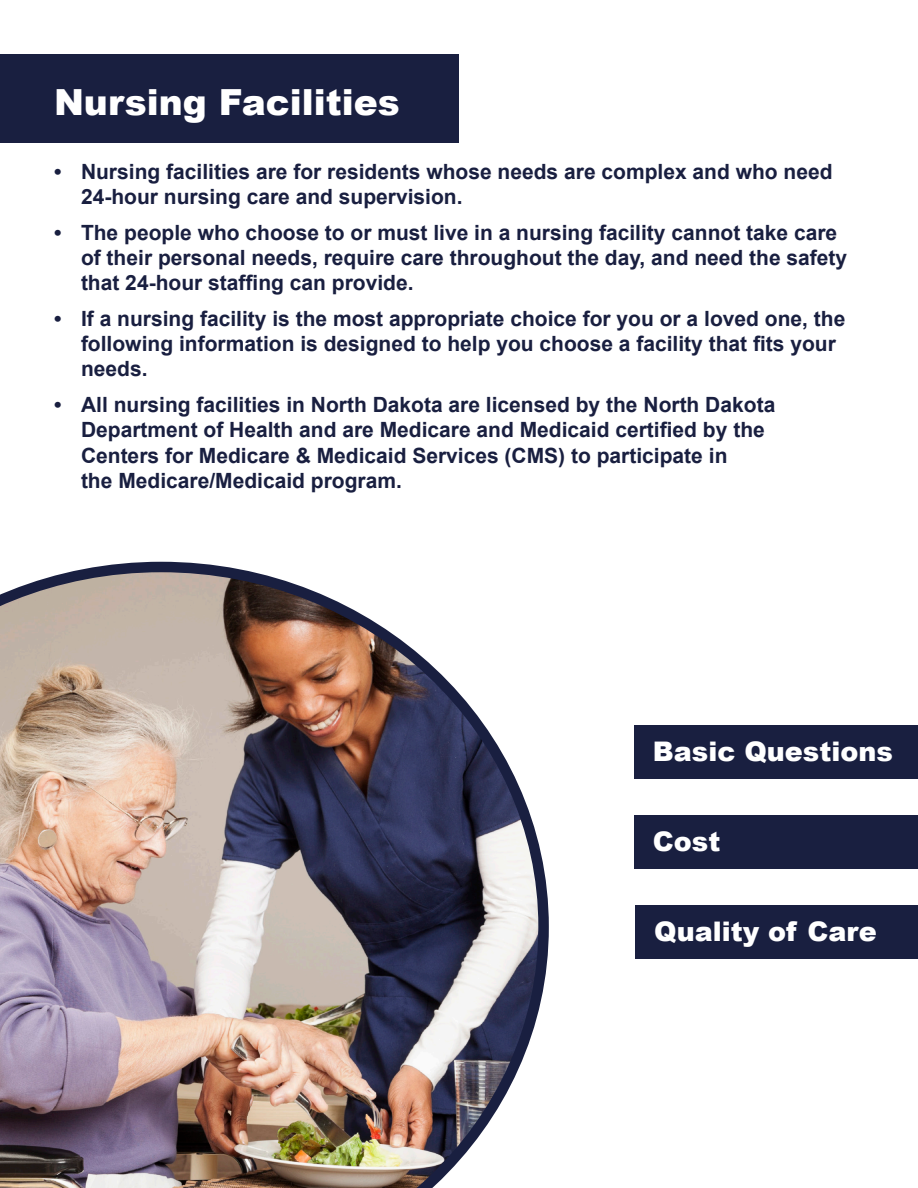
<style>
.page{position:relative;width:918px;height:1188px;background:#fff}
.page>*{position:absolute;margin:0;border:0;box-sizing:border-box;transform-origin:0 0}
.t1{font:900 36px "Arial";color:#fff}
.t2{font:900 27px "Arial";color:#fff}
.t3{font:700 21px/25.2px "Arial";color:#191f40}
</style>
<div class="page">
<div style="left:0;top:54px;width:459px;height:89px;background:#191f40"></div>
<img style="left:0;top:562px;width:549px;height:626px">
<div style="left:635px;top:905px;width:283px;height:54px;background:#191f40"></div>
<div style="left:634px;top:815px;width:284px;height:54px;background:#191f40"></div>
<div style="left:634px;top:725px;width:284px;height:54px;background:#191f40"></div>
<p class="t1" style="left:54px;top:76px;width:347px">Nursing Facilities</p>
<p class="t3" style="left:81px;top:160px;width:753px;text-indent:-27px">• Nursing facilities are for residents whose needs are complex and who need<br>24-hour nursing care and supervision.</p>
<p class="t3" style="left:81px;top:221px;width:768px;text-indent:-27px">• The people who choose to or must live in a nursing facility cannot take care of their personal needs, require care throughout the day, and need the safety that 24-hour staffing can provide.</p>
<p class="t3" style="left:81px;top:307px;width:766px;text-indent:-27px">• If a nursing facility is the most appropriate choice for you or a loved one, the following information is designed to help you choose a facility that fits your needs.</p>
<p class="t3" style="left:81px;top:393px;width:696px;text-indent:-27px">• All nursing facilities in North Dakota are licensed by the North Dakota Department of Health and are Medicare and Medicaid certified by the Centers for Medicare &amp; Medicaid Services (CMS) to participate in<br>the Medicare/Medicaid program.</p>
<p class="t2" style="left:653px;top:732px;width:242px">Basic Questions</p>
<p class="t2" style="left:653px;top:822px;width:69px">Cost</p>
<p class="t2" style="left:654px;top:912px;width:224px">Quality of Care</p>
</div>
